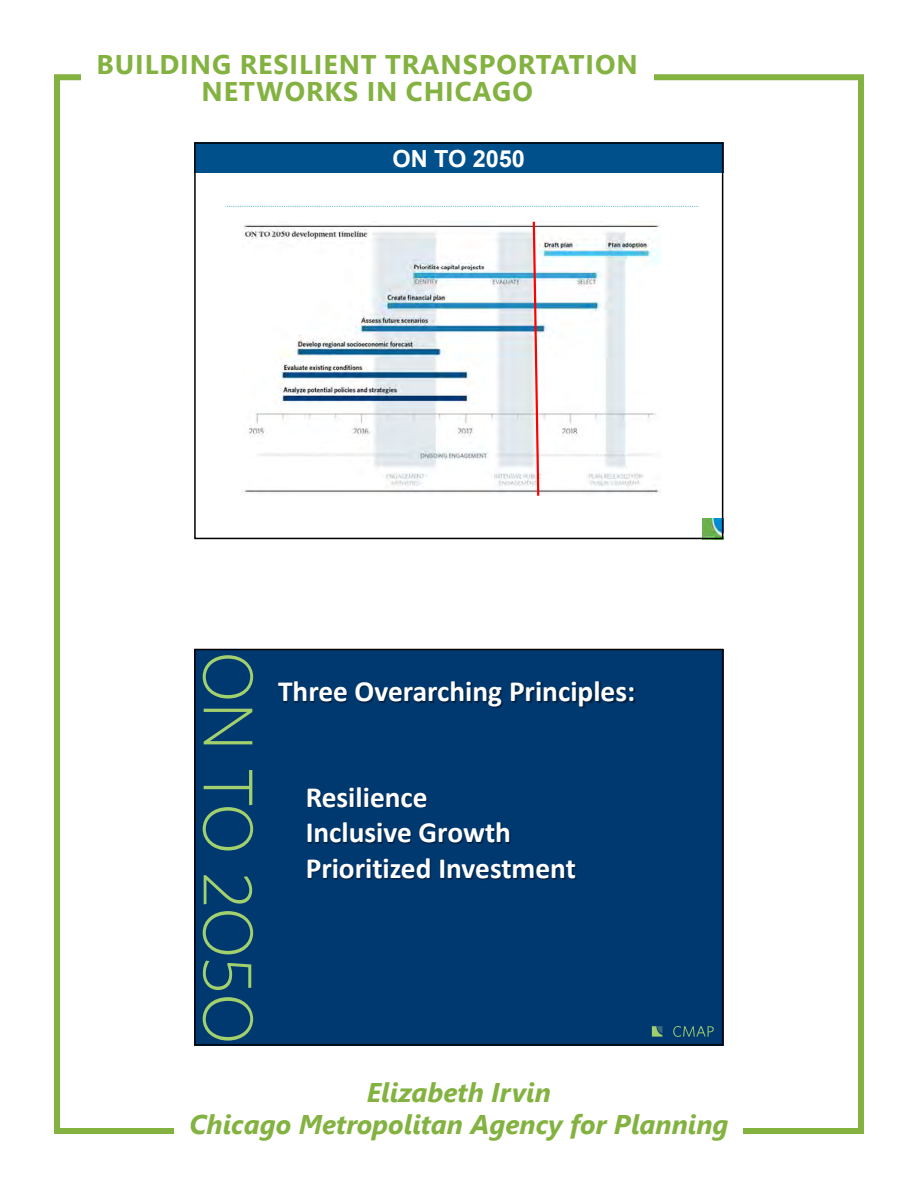
<style>
.page{position:relative;width:918px;height:1188px;background:#fff}
.page>*{position:absolute;margin:0;border:0;box-sizing:border-box;transform-origin:0 0}
.t1{font:700 29.4px/35.2px "Calibri";color:#fff}
.t2{font:italic 700 27px/32.4px "Segoe UI";color:#83b241;text-align:center}
.t3{font:700 27px/27px "Segoe UI";letter-spacing:.035em;color:#83b241;text-align:center}
.t4{font:700 23.55px "Arial";color:#fff}
</style>
<div class="page">
<div style="left:194px;top:142px;width:529px;height:31px;background:#00508b"></div>
<img style="left:703px;top:519px;width:17px;height:17px">
<img style="left:244px;top:222px;width:416px;height:274px">
<svg style="left:226px;top:206px;width:472px;height:1px"></svg>
<svg style="left:533px;top:222px;width:6px;height:274px"></svg>
<div style="left:194px;top:142px;width:529px;height:397px;border:2px solid #000"></div>
<div style="left:194px;top:649px;width:529px;height:397px;background:#003970"></div>
<svg style="left:203px;top:655px;width:50px;height:44px"></svg>
<svg style="left:204px;top:709px;width:48px;height:35px"></svg>
<svg style="left:203px;top:770px;width:50px;height:81px"></svg>
<svg style="left:204px;top:875px;width:48px;height:29px"></svg>
<svg style="left:203px;top:911px;width:50px;height:43px"></svg>
<svg style="left:203px;top:961px;width:48px;height:29px"></svg>
<svg style="left:203px;top:997px;width:50px;height:44px"></svg>
<svg style="left:673px;top:1026px;width:41px;height:11px"></svg>
<svg style="left:652px;top:1026px;width:10px;height:11px"></svg>
<img style="left:308px;top:787px;width:269px;height:93px">
<img style="left:278px;top:681px;width:358px;height:27px">
<div style="left:194px;top:649px;width:529px;height:397px;border:2px solid #000"></div>
<div style="left:54px;top:74px;width:810px;height:1060px;border:6px solid #83b241"></div>
<div style="left:81px;top:54px;width:572px;height:47px;background:#fff"></div>
<div style="left:175px;top:1082px;width:568px;height:52px;background:#fff"></div>
<p class="t3" style="left:97px;top:50px;width:543px">BUILDING RESILIENT TRANSPORTATION<br>NETWORKS IN CHICAGO</p>
<p class="t4" style="left:392px;top:142px;width:134px">ON TO 2050</p>
<p class="t1" style="left:278px;top:673px;width:359px">Three Overarching Principles:</p>
<p class="t1" style="left:306px;top:779px;width:272px">Resilience<br>Inclusive Growth<br>Prioritized Investment</p>
<p class="t2" style="left:189px;top:1074px;width:541px">Elizabeth Irvin<br>Chicago Metropolitan Agency for Planning</p>
</div>
